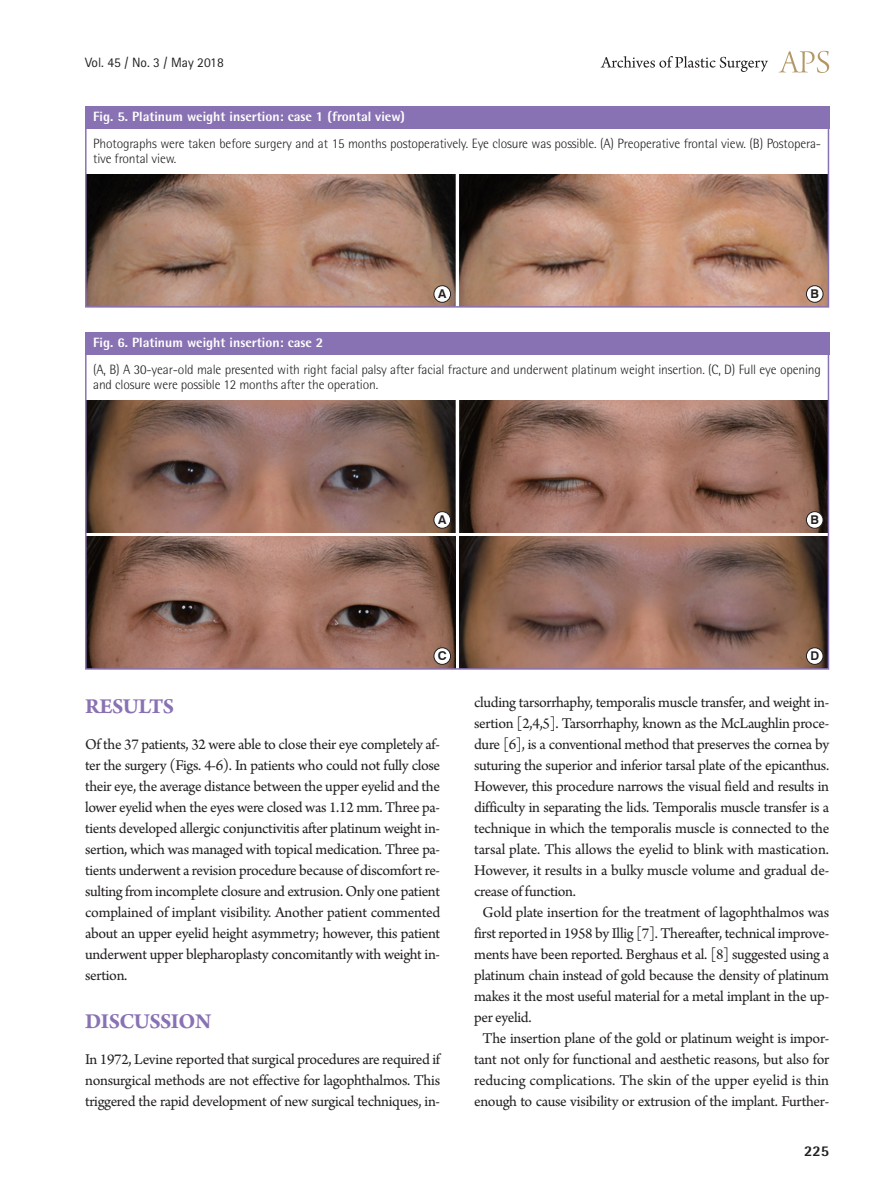
<style>
.page{position:relative;width:893px;height:1191px;background:#fff}
.page>*{position:absolute;margin:0;border:0;box-sizing:border-box;transform-origin:0 0}
.대제목{font:700 22.5px "Arno Pro";letter-spacing:-.02em;color:#8972b3}
.본문_0{font:15.75px/21px "Arno Pro";letter-spacing:-.02em;color:#231f20;text-align:justify}
.본문{font:15.75px/21px "Arno Pro";letter-spacing:-.015em;color:#231f20;text-align:justify}
.t1{font:800 15px "Rotis Semi Sans Std";color:#231f20}
.그림설명{font:300 13.5px/15px "Rotis Semi Sans Std";letter-spacing:-.01em;color:#231f20}
.표그림제목{font:800 13.5px "Rotis Semi Sans Std";color:#fff}
.t2{font:13.5px "Rotis Sans Serif Std";color:#231f20}
.t3{font:700 12.15px "Swiss 721 BT";color:#231f20}
</style>
<div class="page">
<svg style="left:779px;top:51px;width:50px;height:22px"></svg>
<svg style="left:601px;top:56px;width:167px;height:16px"></svg>
<div style="left:85px;top:106px;width:744px;height:23px;background:#8972b3"></div>
<img style="left:88px;top:175px;width:367px;height:130px">
<img style="left:459px;top:175px;width:367px;height:130px">
<div style="left:434px;top:286px;width:17px;height:16px;background:#fff;border-radius:50%"></div>
<div style="left:434px;top:285px;width:17px;height:17px;border:1px solid #231f20;border-radius:50%"></div>
<div style="left:806px;top:286px;width:17px;height:16px;background:#fff;border-radius:50%"></div>
<div style="left:806px;top:285px;width:17px;height:17px;border:1px solid #231f20;border-radius:50%"></div>
<div style="left:85px;top:106px;width:744px;height:202px;border:2px solid #8972b3"></div>
<div style="left:85px;top:332px;width:744px;height:22px;background:#8972b3"></div>
<img style="left:88px;top:401px;width:367px;height:132px">
<img style="left:88px;top:537px;width:367px;height:129px">
<img style="left:459px;top:401px;width:367px;height:132px">
<img style="left:459px;top:537px;width:367px;height:129px">
<div style="left:434px;top:511px;width:17px;height:17px;background:#fff;border-radius:50%"></div>
<div style="left:434px;top:511px;width:17px;height:17px;border:1px solid #231f20;border-radius:50%"></div>
<div style="left:434px;top:648px;width:17px;height:16px;background:#fff;border-radius:50%"></div>
<div style="left:434px;top:647px;width:17px;height:17px;border:1px solid #231f20;border-radius:50%"></div>
<div style="left:806px;top:511px;width:17px;height:17px;background:#fff;border-radius:50%"></div>
<div style="left:806px;top:511px;width:17px;height:17px;border:1px solid #231f20;border-radius:50%"></div>
<div style="left:806px;top:648px;width:17px;height:16px;background:#fff;border-radius:50%"></div>
<div style="left:806px;top:647px;width:17px;height:17px;border:1px solid #231f20;border-radius:50%"></div>
<div style="left:85px;top:332px;width:744px;height:337px;border:2px solid #8972b3"></div>
<p class="t2" style="left:85px;top:54px;width:140px">Vol. 45 / No. 3 / May 2018</p>
<p class="표그림제목" style="left:93px;top:108px;width:313px">Fig. 5. Platinum weight insertion: case 1 (frontal view)</p>
<p class="그림설명" style="left:93px;top:136px;width:729px">Photographs were taken before surgery and at 15 months postoperatively. Eye closure was possible. (A) Preoperative frontal view. (B) Postopera&shy;tive frontal view.</p>
<p class="t3" style="left:438px;top:286px;width:10px">A</p>
<p class="t3" style="left:810px;top:286px;width:10px">B</p>
<p class="표그림제목" style="left:93px;top:334px;width:232px">Fig. 6. Platinum weight insertion: case 2</p>
<p class="그림설명" style="left:93px;top:362px;width:729px">(A, B) A 30-year-old male presented with right facial palsy after facial fracture and underwent platinum weight insertion. (C, D) Full eye opening and closure were possible 12 months after the operation.</p>
<p class="t3" style="left:438px;top:512px;width:10px">A</p>
<p class="t3" style="left:810px;top:512px;width:10px">B</p>
<p class="t3" style="left:438px;top:648px;width:10px">C</p>
<p class="대제목" style="left:85px;top:693px;width:91px">RESULTS</p>
<p class="본문_0" style="left:85px;top:735px;width:357px">Of the 37 patients, 32 were able to close their eye completely af&shy;ter the surgery (Figs. 4-6). In patients who could not fully close their eye, the average distance between the upper eyelid and the lower eyelid when the eyes were closed was 1.12 mm. Three pa&shy;tients developed allergic conjunctivitis after platinum weight in&shy;sertion, which was managed with topical medication. Three pa&shy;tients underwent a revision procedure because of discomfort re&shy;sulting from incomplete closure and extrusion. Only one patient complained of implant visibility. Another patient commented about an upper eyelid height asymmetry; however, this patient underwent upper blepharoplasty concomitantly with weight in&shy;sertion.</p>
<p class="대제목" style="left:85px;top:1008px;width:128px">DISCUSSION</p>
<p class="본문_0" style="left:85px;top:1050px;width:357px">In 1972, Levine reported that surgical procedures are required if nonsurgical methods are not effective for lagophthalmos. This triggered the rapid development of new surgical techniques, in-</p>
<p class="t3" style="left:810px;top:648px;width:10px">D</p>
<p class="본문_0" style="left:474px;top:693px;width:357px">cluding tarsorrhaphy, temporalis muscle transfer, and weight in&shy;sertion [2,4,5]. Tarsorrhaphy, known as the McLaughlin proce&shy;dure [6], is a conventional method that preserves the cornea by suturing the superior and inferior tarsal plate of the epicanthus.<br>However, this procedure narrows the visual field and results in difficulty in separating the lids. Temporalis muscle transfer is a technique in which the temporalis muscle is connected to the tarsal plate. This allows the eyelid to blink with mastication.<br>However, it results in a bulky muscle volume and gradual de&shy;crease of function.</p>
<p class="본문" style="left:474px;top:903px;width:357px;text-indent:9px">Gold plate insertion for the treatment of lagophthalmos was first reported in 1958 by Illig [7]. Thereafter, technical improve&shy;ments have been reported. Berghaus et al. [8] suggested using a platinum chain instead of gold because the density of platinum makes it the most useful material for a metal implant in the up&shy;per eyelid.</p>
<p class="본문" style="left:474px;top:1029px;width:357px;text-align:center">The insertion plane of the gold or platinum weight is impor&shy;tant not only for functional and aesthetic reasons, but also for reducing complications. The skin of the upper eyelid is thin enough to cause visibility or extrusion of the implant. Further-</p>
<p class="t1" style="left:804px;top:1141px;width:27px">225</p>
</div>
